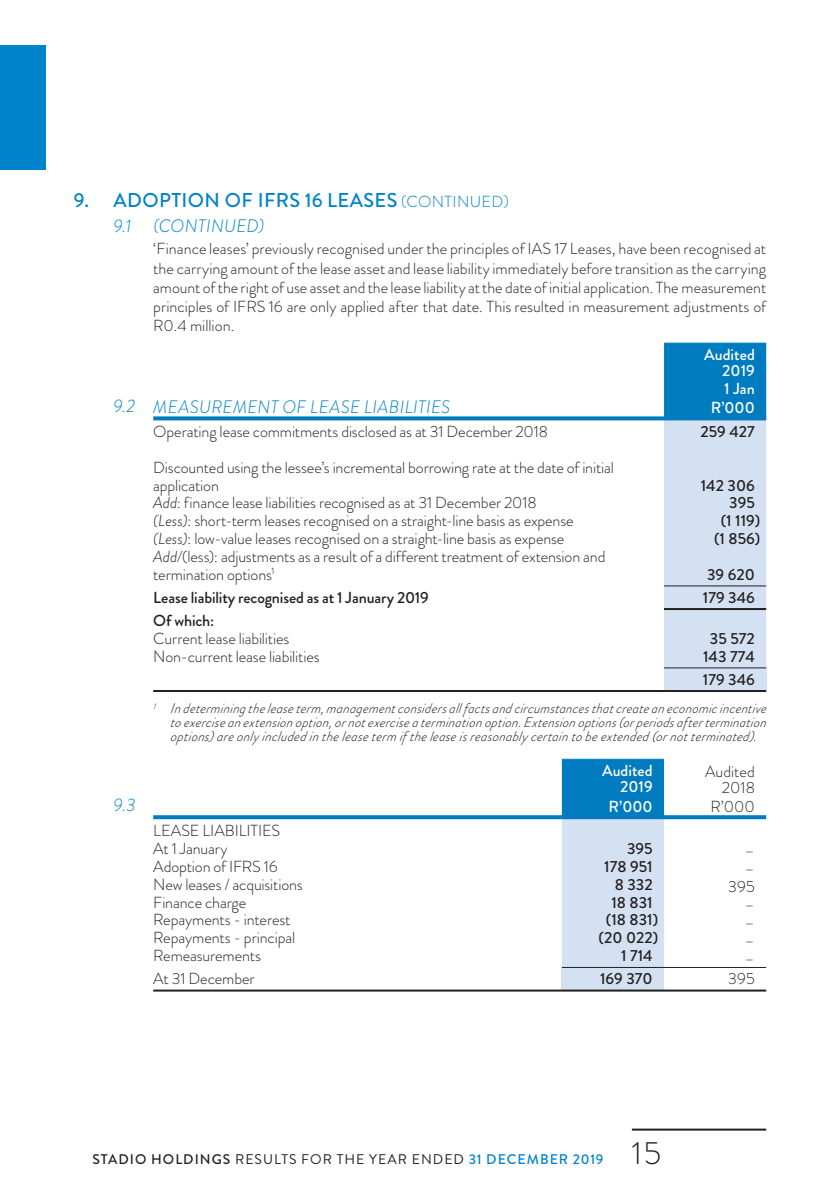
<style>
.page{position:relative;width:840px;height:1191px;background:#fff}
.page>*{position:absolute;margin:0;border:0;box-sizing:border-box;transform-origin:0 0}
.t1{font:300 32px "Brandon Grotesque";color:#231f20}
.t2{font:500 20px "Brandon Grotesque";letter-spacing:.02em;color:#0083ca}
.t3{font:italic 300 18px "Brandon Grotesque";letter-spacing:.02em;color:#0083ca}
.t4{font:300 16px/19.2px "Brandon Grotesque";letter-spacing:-.005em;color:#231f20}
.t5{font:500 16px/23.2px "Brandon Grotesque";color:#231f20}
.t6{font:500 16px/16px "Brandon Grotesque";color:#fff;text-align:right}
.t7{font:italic 300 14px/14px "Brandon Grotesque";letter-spacing:.015em;color:#231f20;text-align:justify}
.t8{font:14px "Brandon Grotesque";letter-spacing:.07em;color:#231f20}
.s1{font-weight:300;font-size:16px}
.s2{font-style:italic}
.s3{font-weight:500}
.s4{font-weight:500;color:#0083ca}
</style>
<div class="page">
<hr style="left:631px;top:1128px;width:134px;height:2px;background:#231f20">
<div style="left:0;top:45px;width:45px;height:125px;background:#0083ca"></div>
<svg style="left:663px;top:344px;width:102px;height:323px;background:#a4cae6"></svg>
<div style="left:663px;top:668px;width:102px;height:23px;background:#d4e1f2"></div>
<hr style="left:663px;top:343px;width:102px;height:1px;background:#007bbf">
<svg style="left:153px;top:416px;width:510px;height:4px;background:#1a88c5"></svg>
<hr style="left:663px;top:416px;width:102px;height:4px;background:#007bbf">
<hr style="left:663px;top:585px;width:102px;height:1px;background:#231f20">
<hr style="left:663px;top:608px;width:102px;height:2px;background:#231f20">
<hr style="left:153px;top:690px;width:510px;height:2px;background:#231f20">
<hr style="left:663px;top:667px;width:102px;height:1px;background:#231f20">
<hr style="left:663px;top:690px;width:102px;height:2px;background:#231f20">
<svg style="left:561px;top:759px;width:102px;height:208px;background:#9ac5e4"></svg>
<div style="left:561px;top:967px;width:102px;height:23px;background:#d4e1f2"></div>
<hr style="left:561px;top:758px;width:102px;height:1px;background:#0083ca">
<svg style="left:153px;top:815px;width:408px;height:4px;background:#0e82c2"></svg>
<hr style="left:561px;top:815px;width:102px;height:4px;background:#007bbf">
<svg style="left:663px;top:815px;width:102px;height:4px"></svg>
<hr style="left:153px;top:989px;width:408px;height:2px;background:#231f20">
<hr style="left:561px;top:967px;width:102px;height:1px;background:#231f20">
<hr style="left:561px;top:989px;width:102px;height:2px;background:#231f20">
<hr style="left:663px;top:967px;width:102px;height:1px;background:#231f20">
<hr style="left:663px;top:989px;width:102px;height:2px;background:#231f20">
<p class="t2" style="left:74px;top:186px;width:436px">9. ADOPTION OF IFRS 16 LEASES <span class="s1">(CONTINUED)</span></p>
<p class="t3" style="left:113px;top:214px;width:152px">9.1 (CONTINUED)</p>
<p class="t4" style="left:153px;top:239px;width:614px;text-align:justify">‘Finance leases’ previously recognised under the principles of IAS 17 Leases, have been recognised at the carrying amount of the lease asset and lease liability immediately before transition as the carrying amount of the right of use asset and the lease liability at the date of initial application. The measurement principles of IFRS 16 are only applied after that date. This resulted in measurement adjustments of R0.4 million.</p>
<p class="t6" style="left:703px;top:347px;width:52px">Audited<br>2019</p>
<p class="t6" style="left:724px;top:381px;width:32px">1 Jan</p>
<p class="t3" style="left:113px;top:394px;width:338px">9.2 MEASUREMENT OF LEASE LIABILITIES</p>
<p class="t6" style="left:710px;top:399px;width:46px">R’000</p>
<p class="t4" style="left:153px;top:422px;width:396px">Operating lease commitments disclosed as at 31 December 2018</p>
<p class="t5" style="left:700px;top:420px;width:56px">259 427</p>
<p class="t4" style="left:153px;top:458px;width:462px;line-height:18px">Discounted using the lessee’s incremental borrowing rate at the date of initial application</p>
<p class="t5" style="left:700px;top:474px;width:55px">142 306</p>
<p class="t4" style="left:153px;top:493px;width:385px"><span class="s2">Add</span>: finance lease liabilities recognised as at 31 December 2018</p>
<p class="t5" style="left:728px;top:491px;width:27px">395</p>
<p class="t4" style="left:153px;top:511px;width:421px"><span class="s2">(Less)</span>: short-term leases recognised on a straight-line basis as expense</p>
<p class="t5" style="left:720px;top:509px;width:41px">(1 119)</p>
<p class="t4" style="left:153px;top:529px;width:412px"><span class="s2">(Less)</span>: low-value leases recognised on a straight-line basis as expense</p>
<p class="t5" style="left:713px;top:527px;width:48px">(1 856)</p>
<p class="t4" style="left:153px;top:547px;width:453px;line-height:18px"><span class="s2">Add/</span>(less): adjustments as a result of a different treatment of extension and termination options<sup>1</sup></p>
<p class="t5" style="left:706px;top:563px;width:49px">39 620</p>
<p class="t5" style="left:153px;top:586px;width:277px">Lease liability recognised as at 1 January 2019</p>
<p class="t5" style="left:702px;top:586px;width:53px">179 346</p>
<p class="t5" style="left:153px;top:609px;width:62px">Of which:</p>
<p class="t4" style="left:153px;top:629px;width:137px">Current lease liabilities</p>
<p class="t5" style="left:709px;top:627px;width:46px">35 572</p>
<p class="t4" style="left:153px;top:646px;width:168px">Non-current lease liabilities</p>
<p class="t5" style="left:702px;top:645px;width:53px">143 774<br>179 346</p>
<p class="t7" style="left:170px;top:701px;width:601px;text-indent:-17px"><sup>1</sup> Indeterminingtheleaseterm,managementconsidersallfactsandcircumstancesthatcreateaneconomicincentive toexerciseanextensionoption,ornotexerciseaterminationoption.Extensionoptions(orperiodsaftertermination op tions)areonly includedintheleaseterm if theleaseisreasonably certaintobeextended(ornotterminated).</p>
<p class="t6" style="left:601px;top:763px;width:52px">Audited<br>2019</p>
<p class="t4" style="left:704px;top:763px;width:51px;line-height:16px;text-align:right">Audited<br>2018</p>
<p class="t3" style="left:113px;top:792px;width:24px">9.3</p>
<p class="t6" style="left:608px;top:798px;width:46px">R’000</p>
<p class="t4" style="left:710px;top:796px;width:46px">R’000</p>
<p class="t4" style="left:153px;top:821px;width:128px;line-height:17.8px">LEASE LIABILITIES<br>At 1 January</p>
<p class="t5" style="left:626px;top:837px;width:27px">395</p>
<p class="t4" style="left:744px;top:841px;width:12px">–</p>
<p class="t4" style="left:153px;top:856px;width:126px">Adoption of IFRS 16</p>
<p class="t5" style="left:604px;top:855px;width:50px">178 951</p>
<p class="t4" style="left:744px;top:859px;width:12px">–</p>
<p class="t4" style="left:153px;top:874px;width:151px">New leases / acquisitions</p>
<p class="t5" style="left:614px;top:873px;width:39px">8 332</p>
<p class="t4" style="left:727px;top:877px;width:28px">395</p>
<p class="t4" style="left:153px;top:892px;width:95px">Finance charge</p>
<p class="t5" style="left:611px;top:890px;width:43px">18 831</p>
<p class="t4" style="left:744px;top:894px;width:12px">–</p>
<p class="t4" style="left:153px;top:910px;width:139px">Repayments - interest</p>
<p class="t5" style="left:605px;top:908px;width:54px">(18 831)</p>
<p class="t4" style="left:744px;top:912px;width:12px">–</p>
<p class="t4" style="left:153px;top:928px;width:143px">Repayments - principal</p>
<p class="t5" style="left:598px;top:926px;width:61px">(20 022)</p>
<p class="t4" style="left:744px;top:930px;width:12px">–</p>
<p class="t4" style="left:153px;top:946px;width:109px">Remeasurements</p>
<p class="t5" style="left:620px;top:944px;width:33px">1 714</p>
<p class="t4" style="left:744px;top:948px;width:12px">–</p>
<p class="t4" style="left:153px;top:969px;width:103px">At 31 December</p>
<p class="t5" style="left:599px;top:967px;width:54px">169 370</p>
<p class="t4" style="left:727px;top:969px;width:28px">395</p>
<p class="t8" style="left:92px;top:1149px;width:512px"><span class="s3">STADIO HOLDINGS</span> RESULTS FOR THE YEAR ENDED <span class="s4">31 DECEMBER 2019</span></p>
<h1 class="t1" style="left:631px;top:1131px;width:31px">15</h1>
</div>
